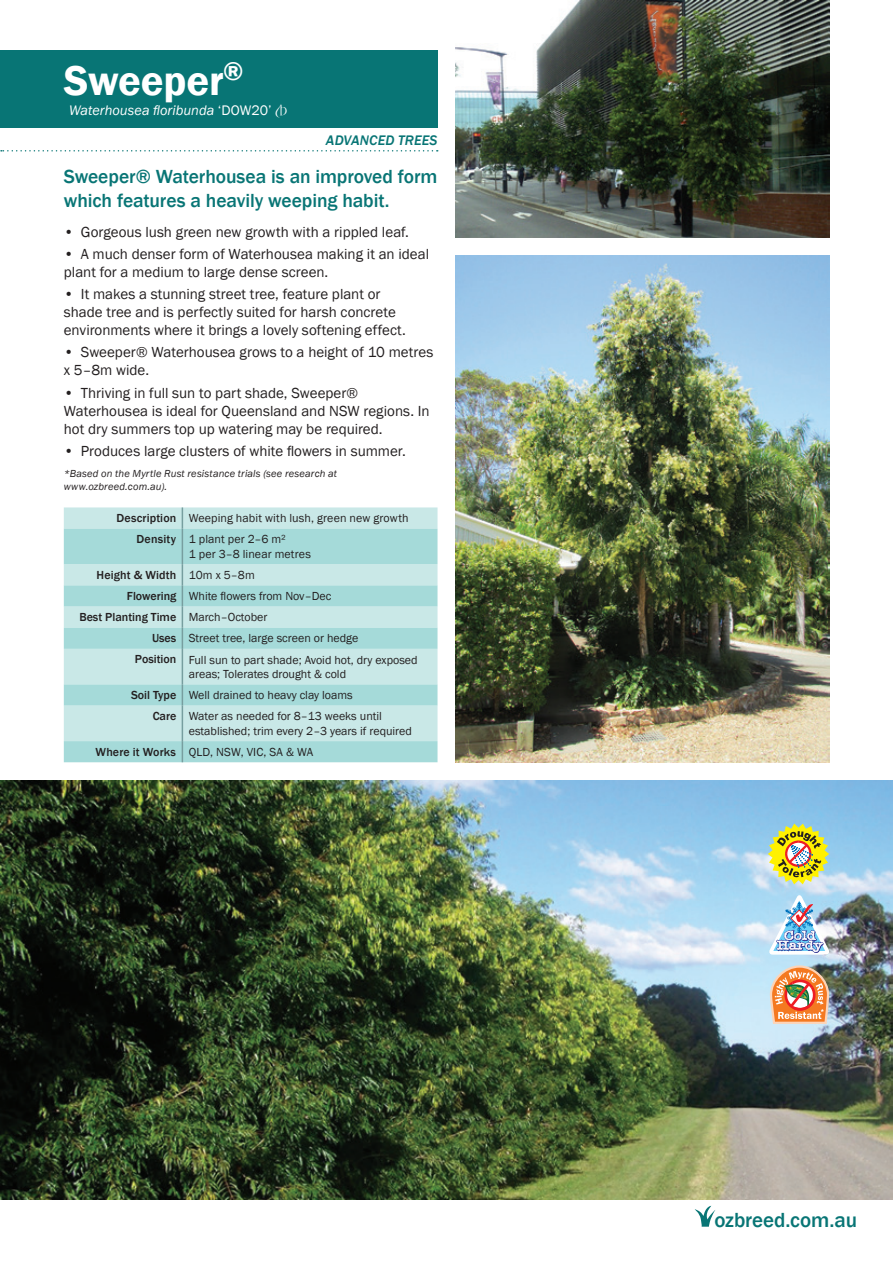
<style>
.page{position:relative;width:893px;height:1263px;background:#fff}
.page>*{position:absolute;margin:0;border:0;box-sizing:border-box;transform-origin:0 0}
.Plant_Heading{font:600 42.75px "Franklin Gothic";letter-spacing:-.005em;color:#fff}
.Plant_Species{font:500 21px "Franklin Gothic";color:#087575}
.Subheading{font:500 19.5px/23.4px "Franklin Gothic";letter-spacing:-.005em;color:#087575}
.t1{font:15px/18px "Franklin Gothic";color:#231f20}
.Plant_Species-2{font:italic 14.25px "Franklin Gothic";color:#fff}
.Plant_Species-3{font:italic 500 14.25px "Franklin Gothic";letter-spacing:.005em;color:#087575}
.Table_Right{font:12px/14.4px "Franklin Gothic";color:#231f20}
.Table_Bold{font:500 12px "Franklin Gothic";color:#231f20}
.Plant_Species-4{font:italic 10.5px/12.6px "Franklin Gothic";letter-spacing:.015em;color:#231f20}
.s1{font-style:normal}
.s2{font-family:"PB Rsfont";font-style:normal}
</style>
<div class="page">
<div style="left:0;top:51px;width:437px;height:77px;background:#087575"></div>
<svg style="left:1px;top:150px;width:437px;height:1px"></svg>
<svg style="left:694px;top:1205px;width:21px;height:22px"></svg>
<img style="left:0;top:780px;width:893px;height:419px">
<svg style="left:768px;top:823px;width:61px;height:61px;background:#c5c368"></svg>
<div style="left:64px;top:507px;width:373px;height:22px;background:#c9e8e7"></div>
<svg style="left:64px;top:529px;width:373px;height:233px;background:#b6e0df"></svg>
<hr style="left:182px;top:529px;width:1px;height:35px;background:#779e9f">
<hr style="left:182px;top:705px;width:1px;height:36px;background:#779e9f">
<svg style="left:182px;top:741px;width:1px;height:21px"></svg>
<svg style="left:182px;top:684px;width:1px;height:21px"></svg>
<svg style="left:182px;top:564px;width:1px;height:85px"></svg>
<hr style="left:182px;top:649px;width:1px;height:35px;background:#779e9f">
<svg style="left:182px;top:507px;width:1px;height:22px"></svg>
<img style="left:768px;top:894px;width:62px;height:61px">
<svg style="left:770px;top:965px;width:59px;height:59px;background:#dc9d73"></svg>
<img style="left:455px;top:255px;width:374px;height:507px">
<img style="left:455px;top:0;width:374px;height:237px">
<p class="Plant_Heading" style="left:64px;top:55px;width:181px">Sweeper<sup>®</sup></p>
<p class="Plant_Species-2" style="left:69px;top:102px;width:220px">Waterhousea floribunda <span class="s1">‘DOW20’</span> <span class="s2">A</span></p>
<p class="Plant_Species-3" style="left:326px;top:131px;width:113px">ADVANCED TREES</p>
<p class="Subheading" style="left:64px;top:165px;width:375px">Sweeper® Waterhousea is an improved form which features a heavily weeping habit.</p>
<p class="t1" style="left:64px;top:223px;width:347px">• Gorgeous lush green new growth with a rippled leaf.</p>
<p class="t1" style="left:64px;top:245px;width:367px">• A much denser form of Waterhousea making it an ideal plant for a medium to large dense screen.</p>
<p class="t1" style="left:64px;top:285px;width:343px">• It makes a stunning street tree, feature plant or shade tree and is perfectly suited for harsh concrete environments where it brings a lovely softening effect.</p>
<p class="t1" style="left:64px;top:344px;width:371px">• Sweeper® Waterhousea grows to a height of 10 metres x 5–8m wide.</p>
<p class="t1" style="left:64px;top:384px;width:367px">• Thriving in full sun to part shade, Sweeper®<br>Waterhousea is ideal for Queensland and NSW regions. In hot dry summers top up watering may be required.</p>
<p class="t1" style="left:64px;top:442px;width:343px">• Produces large clusters of white flowers in summer.</p>
<p class="Plant_Species-4" style="left:64px;top:467px;width:275px">*Based on the Myrtle Rust resistance trials (see research at www.ozbreed.com.au).</p>
<p class="Table_Bold" style="left:116px;top:510px;width:61px">Description</p>
<p class="Table_Right" style="left:189px;top:511px;width:221px">Weeping habit with lush, green new growth</p>
<p class="Table_Bold" style="left:137px;top:532px;width:41px">Density</p>
<p class="Table_Right" style="left:189px;top:532px;width:124px">1 plant per 2–6 m²<br>1 per 3–8 linear metres</p>
<p class="Table_Bold" style="left:97px;top:567px;width:81px">Height &amp; Width</p>
<p class="Table_Right" style="left:189px;top:568px;width:68px">10m x 5–8m</p>
<p class="Table_Bold" style="left:127px;top:588px;width:51px">Flowering</p>
<p class="Table_Right" style="left:189px;top:589px;width:144px">White flowers from Nov–Dec</p>
<p class="Table_Bold" style="left:79px;top:609px;width:98px">Best Planting Time</p>
<p class="Table_Right" style="left:189px;top:610px;width:80px">March–October</p>
<p class="Table_Bold" style="left:152px;top:631px;width:26px">Uses</p>
<p class="Table_Right" style="left:189px;top:631px;width:171px">Street tree, large screen or hedge</p>
<p class="Table_Bold" style="left:135px;top:652px;width:43px">Position</p>
<p class="Table_Right" style="left:189px;top:653px;width:230px">Full sun to part shade; Avoid hot, dry exposed areas; Tolerates drought &amp; cold</p>
<p class="Table_Bold" style="left:131px;top:687px;width:47px">Soil Type</p>
<p class="Table_Right" style="left:189px;top:688px;width:166px">Well drained to heavy clay loams</p>
<p class="Table_Bold" style="left:153px;top:708px;width:25px">Care</p>
<p class="Table_Right" style="left:189px;top:709px;width:225px">Water as needed for 8–13 weeks until established; trim every 2–3 years if required</p>
<p class="Table_Bold" style="left:96px;top:744px;width:82px">Where it Works</p>
<p class="Table_Right" style="left:189px;top:745px;width:126px">QLD, NSW, VIC, SA &amp; WA</p>
<p class="Plant_Species" style="left:714px;top:1207px;width:144px">ozbreed.com.au</p>
</div>
